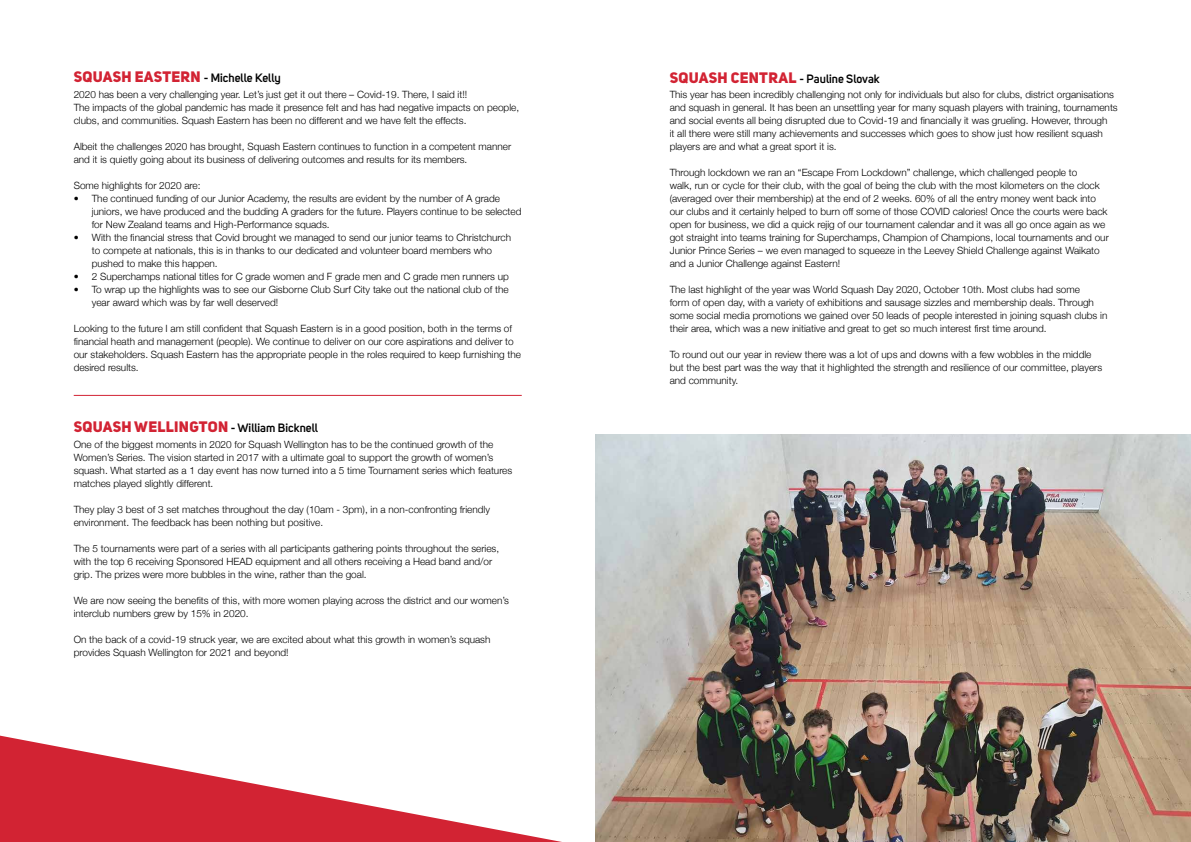
<style>
.page{position:relative;width:1191px;height:842px;background:#fff}
.page>*{position:absolute;margin:0;border:0;box-sizing:border-box;transform-origin:0 0}
.t1{font:15px "Uni Sans Heavy CAPS";letter-spacing:.02em;color:#d22333}
.t2{font:600 12px "Uni Sans";color:#000}
.t3{font:300 10px/13px "Helvetica Neue";color:#000}
.s1{font-family:"Uni Sans Heavy CAPS";font-weight:400;font-size:15px;color:#d22333}
.s2{font-family:"Uni Sans";font-weight:600;font-size:12px;color:#000}
</style>
<div class="page">
<hr style="left:74px;top:395px;width:448px;height:1px;background:#d22333">
<img style="left:596px;top:435px;width:595px;height:407px">
<svg style="left:0;top:736px;width:562px;height:106px"></svg>
<p class="t2" style="left:74px;top:71px;width:208px"><span class="s1">SQUASH EASTERN</span> - Michelle Kelly</p>
<p class="t3" style="left:74px;top:87px;width:447px">2020 has been a very challenging year. Let’s just get it out there – Covid-19. There, I said it!!<br>The impacts of the global pandemic has made it presence felt and has had negative impacts on people, clubs, and communities. Squash Eastern has been no different and we have felt the effects.</p>
<p class="t3" style="left:74px;top:139px;width:439px">Albeit the challenges 2020 has brought, Squash Eastern continues to function in a competent manner and it is quietly going about its business of delivering outcomes and results for its members.</p>
<p class="t3" style="left:74px;top:178px;width:128px">Some highlights for 2020 are:</p>
<p class="t3" style="left:92px;top:191px;width:431px;text-indent:-18px">• The continued funding of our Junior Academy, the results are evident by the number of A grade juniors, we have produced and the budding A graders for the future. Players continue to be selected for New Zealand teams and High-Performance squads.</p>
<p class="t3" style="left:92px;top:230px;width:421px;text-indent:-18px">• With the financial stress that Covid brought we managed to send our junior teams to Christchurch to compete at nationals, this is in thanks to our dedicated and volunteer board members who pushed to make this happen.</p>
<p class="t3" style="left:74px;top:269px;width:436px">• 2 Superchamps national titles for C grade women and F grade men and C grade men runners up</p>
<p class="t3" style="left:92px;top:282px;width:418px;text-indent:-18px">• To wrap up the highlights was to see our Gisborne Club Surf City take out the national club of the year award which was by far well deserved!</p>
<p class="t3" style="left:74px;top:321px;width:449px">Looking to the future I am still confident that Squash Eastern is in a good position, both in the terms of financial heath and management (people). We continue to deliver on our core aspirations and deliver to our stakeholders. Squash Eastern has the appropriate people in the roles required to keep furnishing the desired results.</p>
<h1 class="t1" style="left:74px;top:417px;width:246px">SQUASH WELLINGTON <span class="s2">- William Bicknell</span></h1>
<p class="t3" style="left:74px;top:437px;width:440px">One of the biggest moments in 2020 for Squash Wellington has to be the continued growth of the Women’s Series. The vision started in 2017 with a ultimate goal to support the growth of women’s squash. What started as a 1 day event has now turned into a 5 time Tournament series which features matches played slightly different.</p>
<p class="t3" style="left:74px;top:502px;width:418px">They play 3 best of 3 set matches throughout the day (10am - 3pm), in a non-confronting friendly environment. The feedback has been nothing but positive.</p>
<p class="t3" style="left:74px;top:541px;width:427px">The 5 tournaments were part of a series with all participants gathering points throughout the series, with the top 6 receiving Sponsored HEAD equipment and all others receiving a Head band and/or grip. The prizes were more bubbles in the wine, rather than the goal.</p>
<p class="t3" style="left:74px;top:593px;width:437px">We are now seeing the benefits of this, with more women playing across the district and our women’s interclub numbers grew by 15% in 2020.</p>
<p class="t3" style="left:74px;top:632px;width:418px">On the back of a covid-19 struck year, we are excited about what this growth in women’s squash provides Squash Wellington for 2021 and beyond!</p>
<p class="t2" style="left:670px;top:71px;width:211px"><span class="s1">SQUASH CENTRAL</span> - Pauline Slovak</p>
<p class="t3" style="left:669px;top:88px;width:449px">This year has been incredibly challenging not only for individuals but also for clubs, district organisations and squash in general. It has been an unsettling year for many squash players with training, tournaments and social events all being disrupted due to Covid-19 and financially it was grueling. However, through<br>it all there were still many achievements and successes which goes to show just how resilient squash players are and what a great sport it is.</p>
<p class="t3" style="left:669px;top:166px;width:440px">Through lockdown we ran an “Escape From Lockdown” challenge, which challenged people to<br>walk, run or cycle for their club, with the goal of being the club with the most kilometers on the clock (averaged over their membership) at the end of 2 weeks. 60% of all the entry money went back into our clubs and it certainly helped to burn off some of those COVID calories! Once the courts were back open for business, we did a quick rejig of our tournament calendar and it was all go once again as we got straight into teams training for Superchamps, Champion of Champions, local tournaments and our Junior Prince Series – we even managed to squeeze in the Leevey Shield Challenge against Waikato and a Junior Challenge against Eastern!</p>
<p class="t3" style="left:669px;top:283px;width:439px">The last highlight of the year was World Squash Day 2020, October 10th. Most clubs had some<br>form of open day, with a variety of exhibitions and sausage sizzles and membership deals. Through some social media promotions we gained over 50 leads of people interested in joining squash clubs in their area, which was a new initiative and great to get so much interest first time around.</p>
<p class="t3" style="left:669px;top:348px;width:434px">To round out our year in review there was a lot of ups and downs with a few wobbles in the middle but the best part was the way that it highlighted the strength and resilience of our committee, players and community.</p>
</div>
